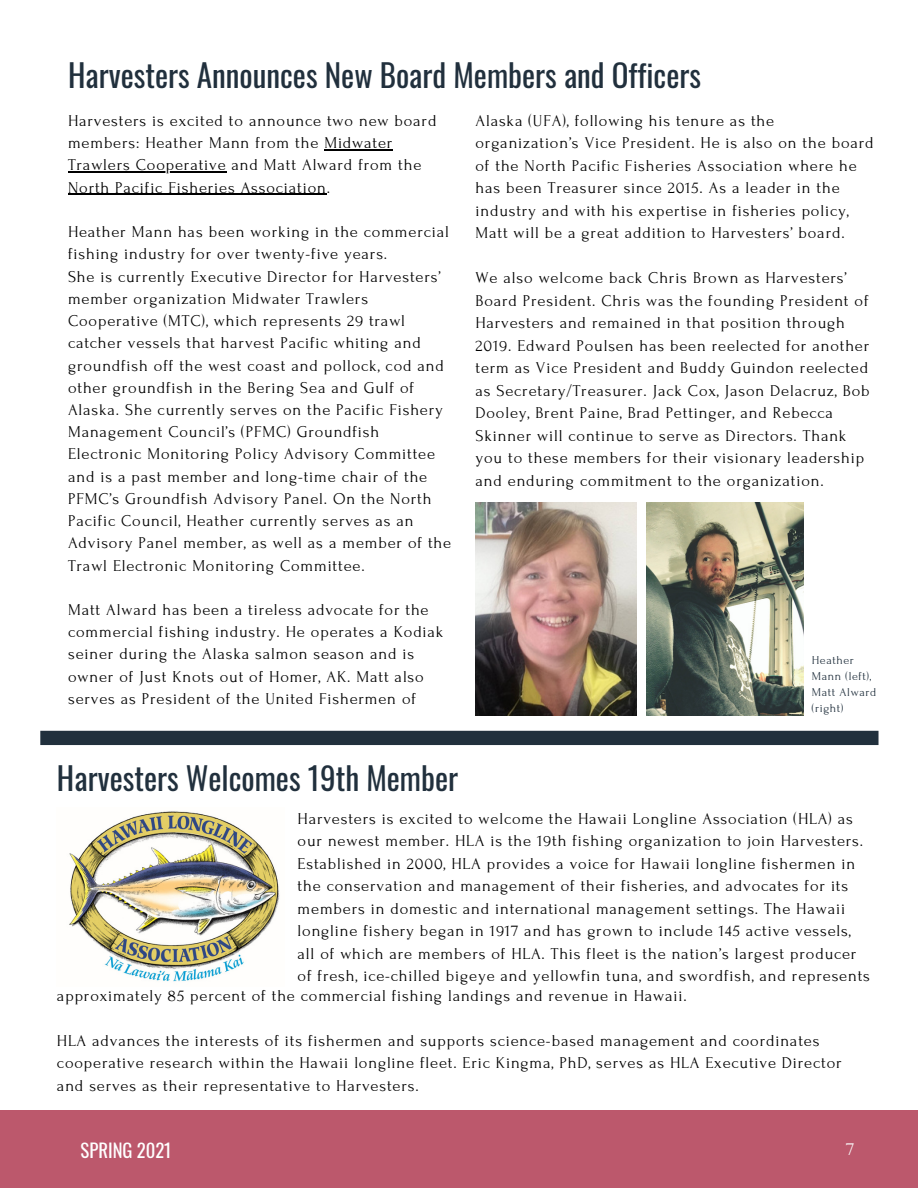
<style>
.page{position:relative;width:918px;height:1188px;background:#fff}
.page>*{position:absolute;margin:0;border:0;box-sizing:border-box;transform-origin:0 0}
.t1{font:31.2px "Oswald";color:#21303d}
.t2{font:18.6px "Oswald";color:#fff}
.t3{font:18.6px "Forum";color:#fafafa}
.t4{font:16.5px/22.5px "Forum";letter-spacing:.05em;color:#000}
.t5{font:12px/16px "Forum";letter-spacing:.05em;color:#21303d}
</style>
<div class="page">
<div style="left:40px;top:731px;width:839px;height:14px;background:#21303d"></div>
<div style="left:0;top:1110px;width:918px;height:78px;background:#bc586c"></div>
<img style="left:69px;top:811px;width:211px;height:171px">
<img style="left:476px;top:502px;width:160px;height:213px">
<img style="left:647px;top:502px;width:156px;height:213px">
<hr style="left:324px;top:149px;width:69px;height:1px;background:#000">
<hr style="left:68px;top:172px;width:159px;height:1px;background:#000">
<hr style="left:68px;top:194px;width:259px;height:1px;background:#000">
<p class="t1" style="left:68px;top:50px;width:635px">Harvesters Announces New Board Members and Officers</p>
<p class="t4" style="left:476px;top:110px;width:400px">Alaska (UFA), following his tenure as the organization’s Vice President. He is also on the board of the North Pacific Fisheries Association where he has been Treasurer since 2015. As a leader in the industry and with his expertise in fisheries policy, Matt will be a great addition to Harvesters’ board.</p>
<p class="t4" style="left:476px;top:267px;width:396px">We also welcome back Chris Brown as Harvesters’ Board President. Chris was the founding President of Harvesters and remained in that position through 2019. Edward Poulsen has been reelected for another term as Vice President and Buddy Guindon reelected as Secretary/Treasurer. Jack Cox, Jason Delacruz, Bob Dooley, Brent Paine, Brad Pettinger, and Rebecca Skinner will continue to serve as Directors. Thank you to these members for their visionary leadership and enduring commitment to the organization.</p>
<p class="t4" style="left:68px;top:110px;width:370px">Harvesters is excited to announce two new board members: Heather Mann from the Midwater Trawlers Cooperative and Matt Alward from the North Pacific Fisheries Association.</p>
<p class="t4" style="left:68px;top:221px;width:382px">Heather Mann has been working in the commercial fishing industry for over twenty-five years.</p>
<p class="t4" style="left:68px;top:266px;width:385px">She is currently Executive Director for Harvesters’ member organization Midwater Trawlers Cooperative (MTC), which represents 29 trawl catcher vessels that harvest Pacific whiting and groundfish off the west coast and pollock, cod and other groundfish in the Bering Sea and Gulf of Alaska. She currently serves on the Pacific Fishery Management Council’s (PFMC) Groundfish Electronic Monitoring Policy Advisory Committee and is a past member and long-time chair of the PFMC’s Groundfish Advisory Panel. On the North Pacific Council, Heather currently serves as an Advisory Panel member, as well as a member of the Trawl Electronic Monitoring Committee.</p>
<p class="t4" style="left:68px;top:599px;width:377px">Matt Alward has been a tireless advocate for the commercial fishing industry. He operates a Kodiak seiner during the Alaska salmon season and is owner of Just Knots out of Homer, AK. Matt also serves as President of the United Fishermen of</p>
<p class="t5" style="left:812px;top:652px;width:61px">Heather<br>Mann (left),</p>
<p class="t5" style="left:812px;top:684px;width:66px">Matt Alward (right)</p>
<p class="t1" style="left:57px;top:754px;width:403px">Harvesters Welcomes 19th Member</p>
<p class="t4" style="left:298px;top:807px;width:574px">Harvesters is excited to welcome the Hawaii Longline Association (HLA) as our newest member. HLA is the 19th fishing organization to join Harvesters.<br>Established in 2000, HLA provides a voice for Hawaii longline fishermen in the conservation and management of their fisheries, and advocates for its members in domestic and international management settings. The Hawaii longline fishery began in 1917 and has grown to include 145 active vessels, all of which are members of HLA. This fleet is the nation’s largest producer of fresh, ice-chilled bigeye and yellowfin tuna, and swordfish, and represents</p>
<p class="t4" style="left:57px;top:985px;width:631px">approximately 85 percent of the commercial fishing landings and revenue in Hawaii.</p>
<p class="t4" style="left:57px;top:1030px;width:786px">HLA advances the interests of its fishermen and supports science-based management and coordinates cooperative research within the Hawaii longline fleet. Eric Kingma, PhD, serves as HLA Executive Director and serves as their representative to Harvesters.</p>
<p class="t2" style="left:81px;top:1136px;width:93px">SPRING 2021</p>
<p class="t3" style="left:846px;top:1139px;width:10px">7</p>
</div>
